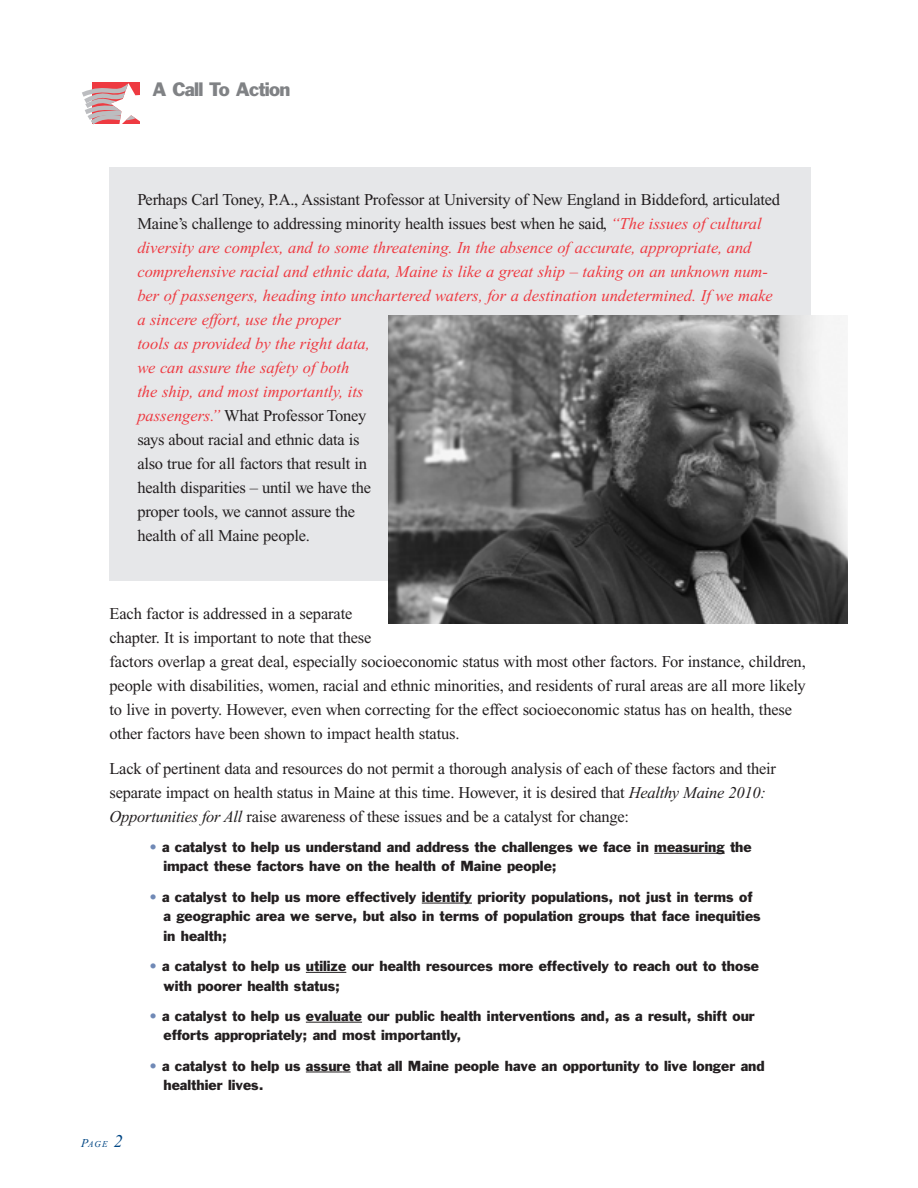
<style>
.page{position:relative;width:918px;height:1188px;background:#fff}
.page>*{position:absolute;margin:0;border:0;box-sizing:border-box;transform-origin:0 0}
.t1{font:18px "Franklin Gothic";letter-spacing:-.035em;color:#808285}
.t2{font:italic 16.5px/24px "Times New Roman";color:#ee3a41}
.t3{font:16.5px/24px "Times New Roman";letter-spacing:-.01em;color:#231f20}
.t4{font:13.5px/19.5px "Franklin Gothic";color:#231f20}
.t5{font:italic 9px "Times New Roman";color:#004684}
.s1{font-style:normal;color:#231f20}
.s2{font-style:italic}
.s3{color:#7089b6}
.s4{font-size:12px}
.s5{font-size:18px}
</style>
<div class="page">
<hr style="left:654px;top:853px;width:71px;height:1px;background:#231f20">
<hr style="left:422px;top:903px;width:50px;height:1px;background:#231f20">
<hr style="left:306px;top:972px;width:40px;height:1px;background:#231f20">
<hr style="left:306px;top:1022px;width:56px;height:1px;background:#231f20">
<hr style="left:306px;top:1072px;width:36px;height:1px;background:#231f20">
<div style="left:109px;top:167px;width:702px;height:413px;background:#e6e7e9"></div>
<img style="left:388px;top:315px;width:460px;height:308px">
<div style="left:93px;top:82px;width:47px;height:41px;background:#ee3a41"></div>
<svg style="left:82px;top:83px;width:58px;height:42px"></svg>
<p class="t1" style="left:153px;top:82px;width:139px">A Call To Action</p>
<p class="t2" style="left:137px;top:189px;width:644px"><span class="s1">Perhaps Carl Toney, P.A., Assistant Professor at University of New England in Biddeford, articulated Maine’s challenge to addressing minority health issues best when he said,</span> “The issues of cultural diversity are complex, and to some threatening. In the absence of accurate, appropriate, and comprehensive racial and ethnic data, Maine is like a great ship – taking on an unknown num&shy;ber of passengers, heading into unchartered waters, for a destination undetermined. If we make a sincere effort, use the proper<br>tools as provided by the right data,<br>we can assure the safety of both<br>the ship, and most importantly, its<br>passengers.” <span class="s1">What Professor Toney<br>says about racial and ethnic data is<br>also true for all factors that result in<br>health disparities – until we have the<br>proper tools, we cannot assure the<br>health of all Maine people.</span></p>
<p class="t3" style="left:109px;top:603px;width:698px">Each factor is addressed in a separate<br>chapter. It is important to note that these<br>factors overlap a great deal, especially socioeconomic status with most other factors. For instance, children, people with disabilities, women, racial and ethnic minorities, and residents of rural areas are all more likely to live in poverty. However, even when correcting for the effect socioeconomic status has on health, these other factors have been shown to impact health status.</p>
<p class="t3" style="left:109px;top:758px;width:668px">Lack of pertinent data and resources do not permit a thorough analysis of each of these factors and their separate impact on health status in Maine at this time. However, it is desired that <span class="s2">Healthy Maine 2010:<br>Opportunities for All</span> raise awareness of these issues and be a catalyst for change:</p>
<p class="t4" style="left:163px;top:838px;width:590px;text-indent:-13px"><span class="s3">•</span> a catalyst to help us understand and address the challenges we face in measuring the impact these factors have on the health of Maine people;</p>
<p class="t4" style="left:163px;top:888px;width:599px;text-indent:-14px"><span class="s3">•</span> a catalyst to help us more effectively identify priority populations, not just in terms of a geographic area we serve, but also in terms of population groups that face inequities in health;</p>
<p class="t4" style="left:163px;top:957px;width:597px;text-indent:-14px"><span class="s3">•</span> a catalyst to help us utilize our health resources more effectively to reach out to those with poorer health status;</p>
<p class="t4" style="left:163px;top:1007px;width:593px;text-indent:-14px"><span class="s3">•</span> a catalyst to help us evaluate our public health interventions and, as a result, shift our efforts appropriately; and most importantly,</p>
<p class="t4" style="left:164px;top:1057px;width:603px;text-indent:-14px"><span class="s3">•</span> a catalyst to help us assure that all Maine people have an opportunity to live longer and healthier lives.</p>
<p class="t5" style="left:81px;top:1141px;width:43px"><span class="s4">P</span>AGE <span class="s5">2</span></p>
</div>
